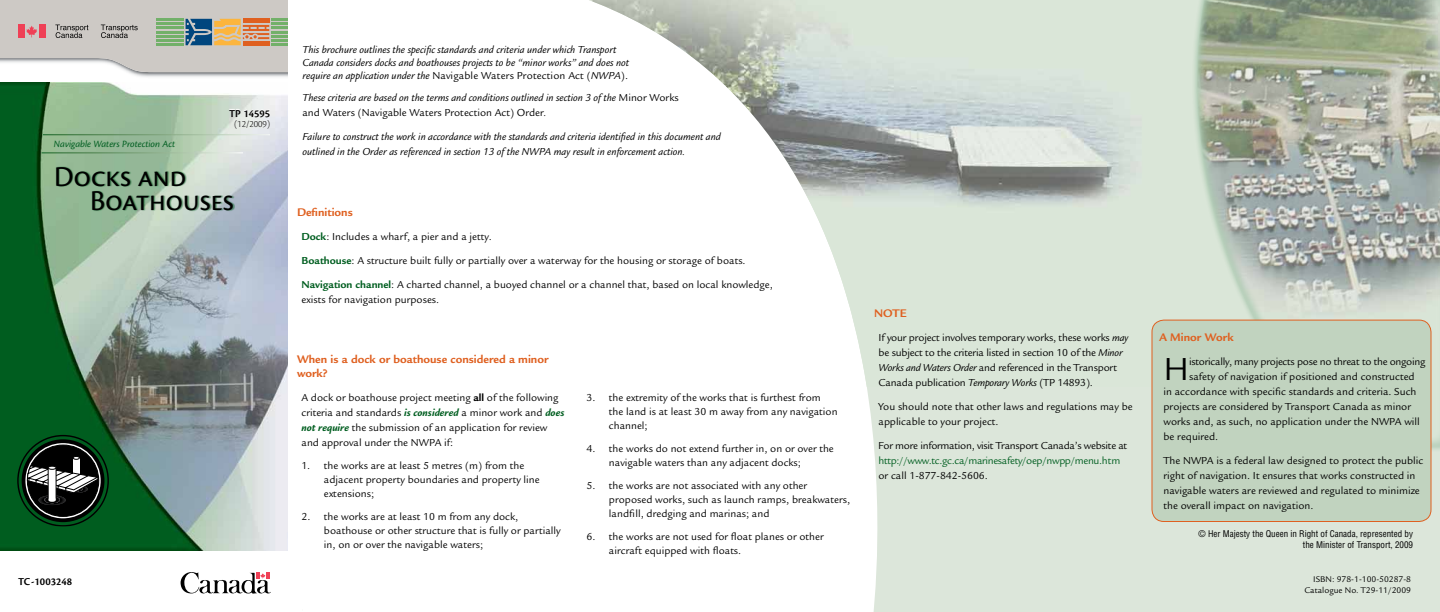
<style>
.page{position:relative;width:1440px;height:612px;background:#fff}
.page>*{position:absolute;margin:0;border:0;box-sizing:border-box;transform-origin:0 0}
.t1{font:34.7px "Legacy Sans Std";color:#000}
.t2{font:30px/24px "Cronos Pro";color:#000}
.t3{font:700 12px/14px "Legacy Sans Std";color:#df6020}
.t4{font:11px/15px "Legacy Sans Std";color:#000}
.t5{font:italic 11px/13px "Legacy Sans Std";color:#000}
.t6{font:11px "Legacy Sans Std";letter-spacing:-.025em;color:#000}
.t7{font:11px "Legacy Sans Std";letter-spacing:-.03em;color:#005e20}
.t8{font:600 11px "Cronos Pro";color:#000}
.t9{font:italic 10px "Cronos Pro";color:#005e20}
.t10{font:300 10px "Cronos Pro";color:#000}
.t11{font:condensed 9px/10.5px "Helvetica LT Std";color:#000;text-align:right}
.t12{font:9px/10.5px "Legacy Sans Std";color:#000;text-align:right}
.s1{font-style:normal}
.s2{font-weight:700;color:#005e20}
.s3{font-weight:700}
.s4{font-weight:700;font-style:italic;color:#005e20}
.s5{font-style:italic}
</style>
<div class="page">
<div style="left:867px;top:387px;width:573px;height:225px;background:#dce6da"></div>
<img style="left:589px;top:0;width:602px;height:387px">
<img style="left:1196px;top:0;width:244px;height:447px">
<div style="left:1152px;top:320px;width:279px;height:202px;background:#c1d3bf;border-radius:12px"></div>
<div style="left:1152px;top:320px;width:280px;height:202px;border:1px solid #df6020;border-radius:12px"></div>
<svg style="left:0;top:0;width:288px;height:594px;background:#8ca595"></svg>
<div style="left:48px;top:497px;width:8px;height:5px;background:#fff;border-radius:50%"></div>
<div style="left:56px;top:166px;width:179px;height:46px;background:#005e20;opacity:.5"></div>
<div style="left:18px;top:577px;width:54px;height:8px;background:#fff"></div>
<hr style="left:43px;top:135px;width:227px;height:1px;background:#fff">
<hr style="left:42px;top:153px;width:201px;height:1px;background:#fff">
<p class="t8" style="left:229px;top:107px;width:42px">TP 14595</p>
<p class="t10" style="left:234px;top:118px;width:37px">(12/2009)</p>
<p class="t9" style="left:54px;top:138px;width:123px">Navigable Waters Protection Act</p>
<h2 class="t2" style="left:90px;top:164px;width:146px;text-indent:-36px">Docks and<br>Boathouses</h2>
<p class="t8" style="left:18px;top:575px;width:56px">TC-1003248</p>
<p class="t5" style="left:302px;top:43px;width:328px">This brochure outlines the specific standards and criteria under which Transport<br>Canada considers docks and boathouses projects to be “minor works” and does not require an application under the <span class="s1">Navigable Waters Protection Act (</span>NWPA<span class="s1">).</span></p>
<p class="t5" style="left:302px;top:90px;width:378px;line-height:15px">These criteria are based on the terms and conditions outlined in section 3 of the <span class="s1">Minor Works and Waters (Navigable Waters Protection Act) Order</span>.</p>
<p class="t5" style="left:302px;top:129px;width:420px;line-height:15px">Failure to construct the work in accordance with the standards and criteria identified in this document and outlined in the Order as referenced in section 13 of the NWPA may result in enforcement action.</p>
<p class="t3" style="left:297px;top:205px;width:57px">Definitions</p>
<p class="t4" style="left:302px;top:224px;width:473px;line-height:24px"><span class="s2">Dock</span>: Includes a wharf, a pier and a jetty.<br><span class="s2">Boathouse</span>: A structure built fully or partially over a waterway for the housing or storage of boats.<br><span class="s2">Navigation channel</span>: A charted channel, a buoyed channel or a channel that, based on local knowledge,</p>
<p class="t4" style="left:302px;top:292px;width:139px">exists for navigation purposes.</p>
<p class="t3" style="left:297px;top:353px;width:253px">When is a dock or boathouse considered a minor work?</p>
<p class="t4" style="left:302px;top:390px;width:264px">A dock or boathouse project meeting <span class="s3">all</span> of the following criteria and standards <span class="s4">is considered</span> a minor work and <span class="s4">does not require</span> the submission of an application for review and approval under the NWPA if:</p>
<p class="t4" style="left:324px;top:459px;width:217px;line-height:14px;text-indent:-22px">1. the works are at least 5 metres (m) from the adjacent property boundaries and property line extensions;</p>
<p class="t4" style="left:324px;top:510px;width:238px;line-height:14px;text-indent:-22px">2. the works are at least 10 m from any dock, boathouse or other structure that is fully or partially in, on or over the navigable waters;</p>
<p class="t4" style="left:609px;top:390px;width:230px;line-height:14px;text-indent:-22px">3. the extremity of the works that is furthest from the land is at least 30 m away from any navigation channel;</p>
<p class="t4" style="left:609px;top:441px;width:226px;line-height:14px;text-indent:-22px">4. the works do not extend further in, on or over the navigable waters than any adjacent docks;</p>
<p class="t4" style="left:609px;top:478px;width:243px;line-height:14px;text-indent:-22px">5. the works are not associated with any other proposed works, such as launch ramps, breakwaters, landfill, dredging and marinas; and</p>
<p class="t4" style="left:609px;top:529px;width:216px;line-height:14px;text-indent:-22px">6. the works are not used for float planes or other aircraft equipped with floats.</p>
<p class="t3" style="left:874px;top:307px;width:34px">NOTE</p>
<p class="t4" style="left:878px;top:330px;width:251px">If your project involves temporary works, these works <span class="s5">may </span>be subject to the criteria listed in section 10 of the <span class="s5">Minor Works and Waters Order</span> and referenced in the Transport Canada publication <span class="s5">Temporary Works</span> (TP 14893).</p>
<p class="t4" style="left:878px;top:399px;width:256px">You should note that other laws and regulations may be applicable to your project.</p>
<p class="t6" style="left:878px;top:440px;width:250px">For more information, visit Transport Canada’s website at</p>
<p class="t7" style="left:878px;top:455px;width:243px">http://www.tc.gc.ca/marinesafety/oep/nwpp/menu.htm</p>
<p class="t4" style="left:878px;top:468px;width:111px">or call 1-877-842-5606.</p>
<p class="t3" style="left:1159px;top:331px;width:76px">A Minor Work</p>
<h1 class="t1" style="left:1164px;top:350px;width:27px">H</h1>
<p class="t6" style="left:1189px;top:356px;width:238px">istorically, many projects pose no threat to the ongoing</p>
<p class="t4" style="left:1189px;top:369px;width:227px">safety of navigation if positioned and constructed</p>
<p class="t4" style="left:1163px;top:384px;width:255px">in accordance with specific standards and criteria. Such</p>
<p class="t4" style="left:1163px;top:399px;width:249px">projects are considered by Transport Canada as minor</p>
<p class="t4" style="left:1163px;top:414px;width:258px">works and, as such, no application under the NWPA will</p>
<p class="t4" style="left:1163px;top:429px;width:56px">be required.</p>
<p class="t4" style="left:1163px;top:453px;width:261px">The NWPA is a federal law designed to protect the public right of navigation. It ensures that works constructed in navigable waters are reviewed and regulated to minimize the overall impact on navigation.</p>
<p class="t11" style="left:1199px;top:529px;width:216px">© Her Majesty the Queen in Right of Canada, represented by the Minister of Transport, 2009</p>
<p class="t12" style="left:1304px;top:574px;width:108px">ISBN: 978-1-100-50287-8<br>Catalogue No. T29-11/2009</p>
</div>
